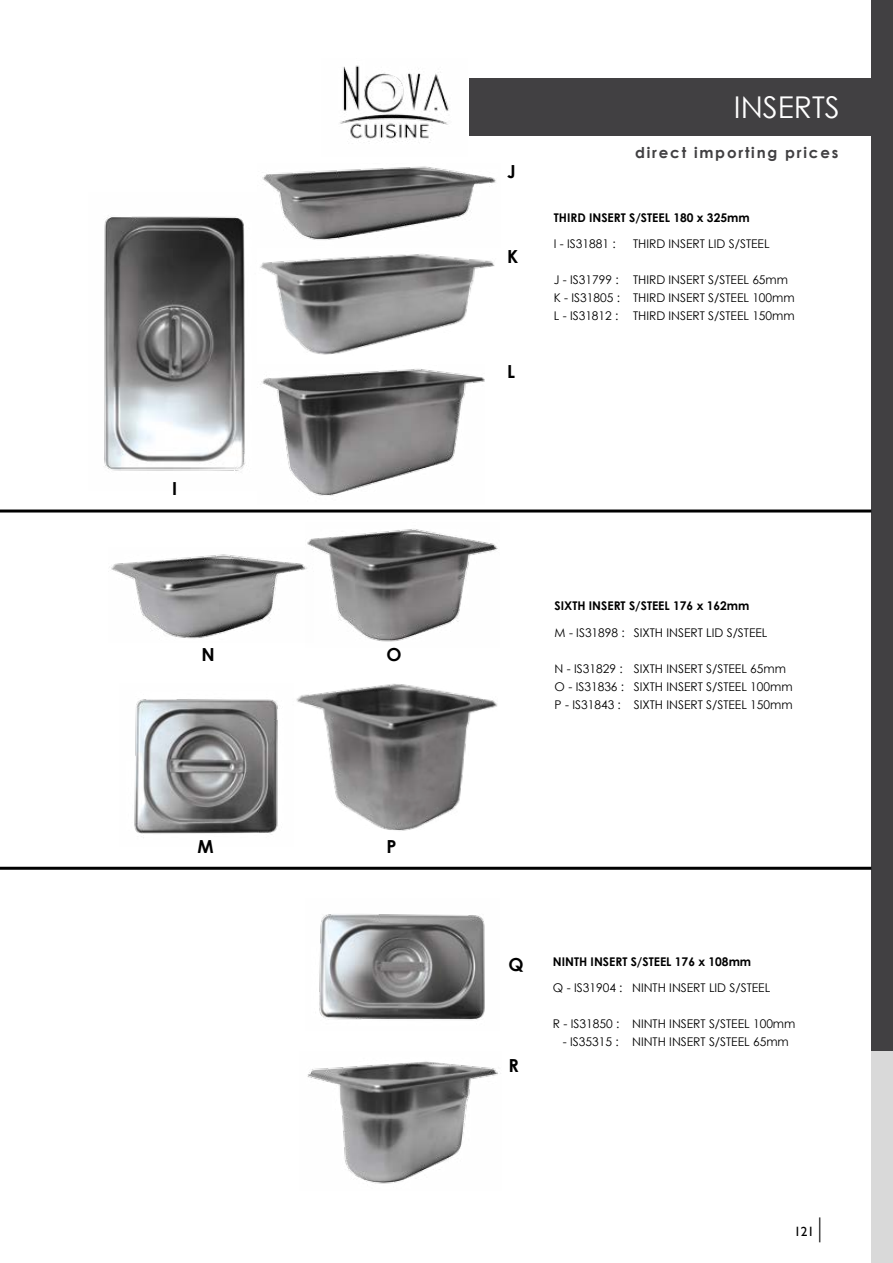
<style>
.page{position:relative;width:893px;height:1263px;background:#fff}
.page>*{position:absolute;margin:0;border:0;box-sizing:border-box;transform-origin:0 0}
.t1{font:30px "Century Gothic";color:#fff}
.t2{font:700 18px "Century Gothic";color:#000}
.t3{font:700 15px "Century Gothic";letter-spacing:.12em;color:#414042}
.t4{font:13.5px "Gill Sans";color:#000}
.t5{font:12px/18px "Century Gothic";color:#000}
.t6{font:700 12px "Century Gothic";color:#000}
.s1{font-size:27px}
</style>
<div class="page">
<div style="left:871px;top:0;width:22px;height:1263px;background:#d9d9d9"></div>
<div style="left:871px;top:0;width:22px;height:1050px;background:#414042"></div>
<div style="left:470px;top:79px;width:423px;height:57px;background:#414042"></div>
<img style="left:340px;top:65px;width:109px;height:78px">
<hr style="left:0;top:509px;width:871px;height:3px;background:#000">
<hr style="left:0;top:867px;width:871px;height:3px;background:#000">
<img style="left:262px;top:166px;width:234px;height:74px">
<img style="left:260px;top:254px;width:235px;height:101px">
<img style="left:261px;top:369px;width:224px;height:127px">
<img style="left:104px;top:216px;width:143px;height:255px">
<img style="left:109px;top:554px;width:196px;height:85px">
<img style="left:305px;top:529px;width:193px;height:113px">
<img style="left:296px;top:683px;width:202px;height:148px">
<img style="left:134px;top:699px;width:144px;height:139px">
<img style="left:307px;top:1061px;width:191px;height:123px">
<img style="left:319px;top:914px;width:166px;height:106px">
<h2 class="t2" style="left:172px;top:475px;width:7px">I</h2>
<h2 class="t2" style="left:202px;top:640px;width:15px">N</h2>
<h2 class="t2" style="left:386px;top:640px;width:17px">O</h2>
<h2 class="t2" style="left:198px;top:833px;width:18px">M</h2>
<h2 class="t2" style="left:386px;top:833px;width:12px">P</h2>
<h2 class="t2" style="left:507px;top:158px;width:10px">J</h2>
<h2 class="t2" style="left:507px;top:243px;width:13px">K</h2>
<h2 class="t2" style="left:507px;top:357px;width:9px">L</h2>
<h1 class="t1" style="left:734px;top:86px;width:107px">INSERTS</h1>
<p class="t3" style="left:635px;top:141px;width:205px">direct importing prices</p>
<p class="t6" style="left:554px;top:208px;width:197px">THIRD INSERT S/STEEL 180 x 325mm</p>
<p class="t5" style="left:554px;top:235px;width:63px">I - IS31881 :</p>
<p class="t5" style="left:554px;top:271px;width:68px;text-align:justify">J - IS31799 :<br>K - IS31805 :<br>L - IS31812 :</p>
<p class="t5" style="left:633px;top:235px;width:8px">THIRD</p>
<p class="t5" style="left:669px;top:235px;width:90px">INSERT LID S/STEEL</p>
<p class="t5" style="left:633px;top:271px;width:8px">THIRD</p>
<p class="t5" style="left:669px;top:271px;width:69px">INSERT S/STEEL</p>
<p class="t5" style="left:752px;top:271px;width:37px">65MM</p>
<p class="t5" style="left:633px;top:289px;width:8px">THIRD</p>
<p class="t5" style="left:669px;top:289px;width:69px">INSERT S/STEEL</p>
<p class="t5" style="left:752px;top:289px;width:44px">100MM</p>
<p class="t5" style="left:633px;top:307px;width:8px">THIRD</p>
<p class="t5" style="left:669px;top:307px;width:69px">INSERT S/STEEL</p>
<p class="t5" style="left:752px;top:307px;width:44px">150MM</p>
<p class="t6" style="left:555px;top:597px;width:196px">SIXTH INSERT S/STEEL 176 x 162mm</p>
<p class="t5" style="left:555px;top:623px;width:72px">M - IS31898 :</p>
<p class="t5" style="left:555px;top:659px;width:71px">N - IS31829 :<br>O - IS31836 :<br>P - IS31843 :</p>
<p class="t5" style="left:634px;top:623px;width:122px">SIXTH INSERT LID S/STEEL</p>
<p class="t5" style="left:634px;top:659px;width:102px">SIXTH INSERT S/STEEL</p>
<p class="t5" style="left:750px;top:659px;width:37px">65MM</p>
<p class="t5" style="left:634px;top:677px;width:102px">SIXTH INSERT S/STEEL</p>
<p class="t5" style="left:750px;top:677px;width:44px">100MM</p>
<p class="t5" style="left:634px;top:695px;width:102px">SIXTH INSERT S/STEEL</p>
<p class="t5" style="left:750px;top:695px;width:44px">150MM</p>
<h2 class="t2" style="left:508px;top:951px;width:17px">Q</h2>
<h2 class="t2" style="left:508px;top:1051px;width:12px">R</h2>
<p class="t6" style="left:553px;top:952px;width:200px">NINTH INSERT S/STEEL 176 x 108mm</p>
<p class="t5" style="left:553px;top:979px;width:71px">Q - IS31904 :</p>
<p class="t5" style="left:553px;top:1015px;width:68px">R - IS31850 :</p>
<p class="t5" style="left:563px;top:1033px;width:57px">- IS35315 :</p>
<p class="t5" style="left:632px;top:978px;width:127px">NI NTH INSERT LID S/STEEL</p>
<p class="t5" style="left:632px;top:1014px;width:106px">NI NTH INSERT S/STEEL</p>
<p class="t5" style="left:632px;top:1014px;width:165px;text-indent:121px">100MM<br>N INTH INSERT S/STEEL 65MM</p>
<p class="t4" style="left:794px;top:1224px;width:29px">121 <span class="s1">|</span></p>
</div>
